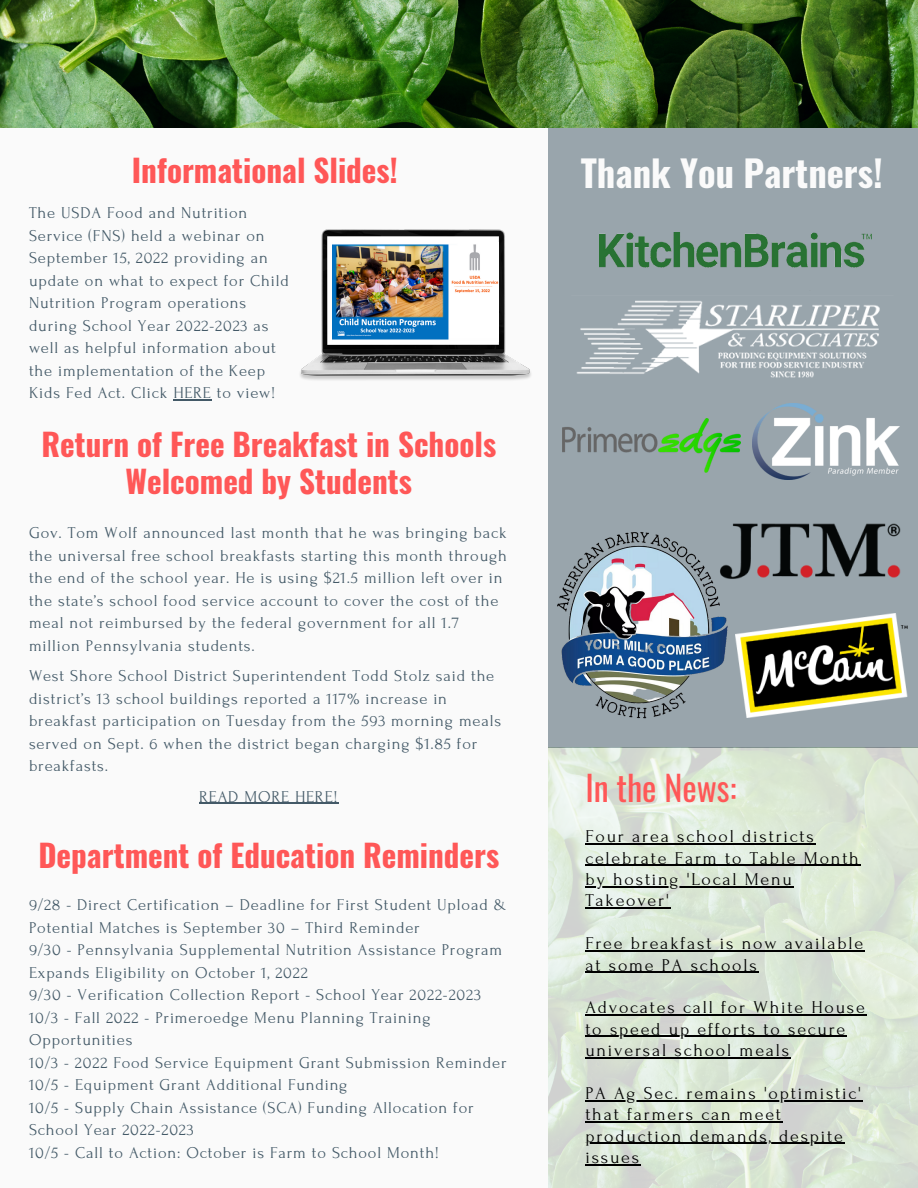
<style>
.page{position:relative;width:918px;height:1188px;background:#fafafa}
.page>*{position:absolute;margin:0;border:0;box-sizing:border-box;transform-origin:0 0}
.t1{font:700 36.45px "Oswald";color:#fafafa}
.t2{font:34.05px "Oswald";color:#ff5757}
.t3{font:700 31.2px/37.2px "Oswald";color:#ff5757;text-align:center}
.t4{font:18px/21.3px "Forum";letter-spacing:.1em;color:#000}
.t5{font:16.5px/22.5px "Forum";letter-spacing:.05em;color:#435967}
</style>
<div class="page">
<div style="left:548px;top:104px;width:370px;height:644px;background:#99a5ac"></div>
<img style="left:548px;top:748px;width:370px;height:440px">
<img style="left:0;top:0;width:918px;height:127px">
<img style="left:300px;top:230px;width:231px;height:150px">
<img style="left:333px;top:242px;width:166px;height:99px">
<img style="left:557px;top:532px;width:171px;height:187px">
<img style="left:735px;top:613px;width:172px;height:105px">
<img style="left:715px;top:523px;width:186px;height:75px">
<img style="left:599px;top:233px;width:272px;height:35px">
<img style="left:576px;top:300px;width:304px;height:78px">
<img style="left:752px;top:404px;width:148px;height:75px">
<img style="left:562px;top:419px;width:179px;height:54px">
<hr style="left:585px;top:843px;width:231px;height:2px;background:#000">
<hr style="left:585px;top:865px;width:276px;height:1px;background:#000">
<hr style="left:585px;top:886px;width:209px;height:1px;background:#000">
<hr style="left:585px;top:908px;width:86px;height:1px;background:#000">
<hr style="left:585px;top:950px;width:280px;height:1px;background:#000">
<hr style="left:585px;top:972px;width:174px;height:1px;background:#000">
<hr style="left:585px;top:1014px;width:282px;height:2px;background:#000">
<hr style="left:585px;top:1036px;width:262px;height:1px;background:#000">
<hr style="left:585px;top:1057px;width:206px;height:1px;background:#000">
<hr style="left:585px;top:1100px;width:278px;height:1px;background:#000">
<hr style="left:585px;top:1121px;width:198px;height:1px;background:#000">
<hr style="left:585px;top:1143px;width:260px;height:1px;background:#000">
<hr style="left:585px;top:1164px;width:56px;height:1px;background:#000">
<hr style="left:173px;top:399px;width:39px;height:1px;background:#435967">
<hr style="left:199px;top:803px;width:140px;height:1px;background:#435967">
<h3 class="t3" style="left:132px;top:150px;width:267px">Informational Slides!</h3>
<p class="t5" style="left:29px;top:202px;width:261px">The USDA Food and Nutrition<br>Service (FNS) held a webinar on<br>September 15, 2022 providing an update on what to expect for Child<br>Nutrition Program operations during School Year 2022-2023 as well as helpful information about the implementation of the Keep<br>Kids Fed Act. Click HERE to view!</p>
<h3 class="t3" style="left:41px;top:424px;width:456px">Return of Free Breakfast in Schools<br>Welcomed by Students</h3>
<p class="t5" style="left:29px;top:522px;width:480px">Gov. Tom Wolf announced last month that he was bringing back the universal free school breakfasts starting this month through the end of the school year. He is using $21.5 million left over in the state’s school food service account to cover the cost of the meal not reimbursed by the federal government for all 1.7 million Pennsylvania students.</p>
<p class="t5" style="left:29px;top:665px;width:474px">West Shore School District Superintendent Todd Stolz said the district’s 13 school buildings reported a 117% increase in breakfast participation on Tuesday from the 593 morning meals served on Sept. 6 when the district began charging $1.85 for breakfasts.</p>
<p class="t5" style="left:199px;top:785px;width:140px">READ MORE HERE!</p>
<h3 class="t3" style="left:38px;top:835px;width:462px">Department of Education Reminders</h3>
<p class="t5" style="left:29px;top:894px;width:479px">9/28 - Direct Certification – Deadline for First Student Upload &amp; Potential Matches is September 30 – Third Reminder<br>9/30 - Pennsylvania Supplemental Nutrition Assistance Program Expands Eligibility on October 1, 2022<br>9/30 - Verification Collection Report - School Year 2022-2023<br>10/3 - Fall 2022 - Primeroedge Menu Planning Training Opportunities<br>10/3 - 2022 Food Service Equipment Grant Submission Reminder 10/5 - Equipment Grant Additional Funding<br>10/5 - Supply Chain Assistance (SCA) Funding Allocation for School Year 2022-2023<br>10/5 - Call to Action: October is Farm to School Month!</p>
<h1 class="t1" style="left:581px;top:145px;width:303px">Thank You Partners!</h1>
<h2 class="t2" style="left:585px;top:761px;width:153px">In the News:</h2>
<p class="t4" style="left:585px;top:826px;width:275px">Four area school districts celebrate Farm to Table Month by hosting 'Local Menu<br>Takeover'</p>
<p class="t4" style="left:585px;top:933px;width:279px">Free breakfast is now available at some PA schools</p>
<p class="t4" style="left:585px;top:997px;width:281px">Advocates call for White House to speed up efforts to secure universal school meals</p>
<p class="t4" style="left:585px;top:1083px;width:277px">PA Ag Sec. remains 'optimistic' that farmers can meet production demands, despite issues</p>
</div>
